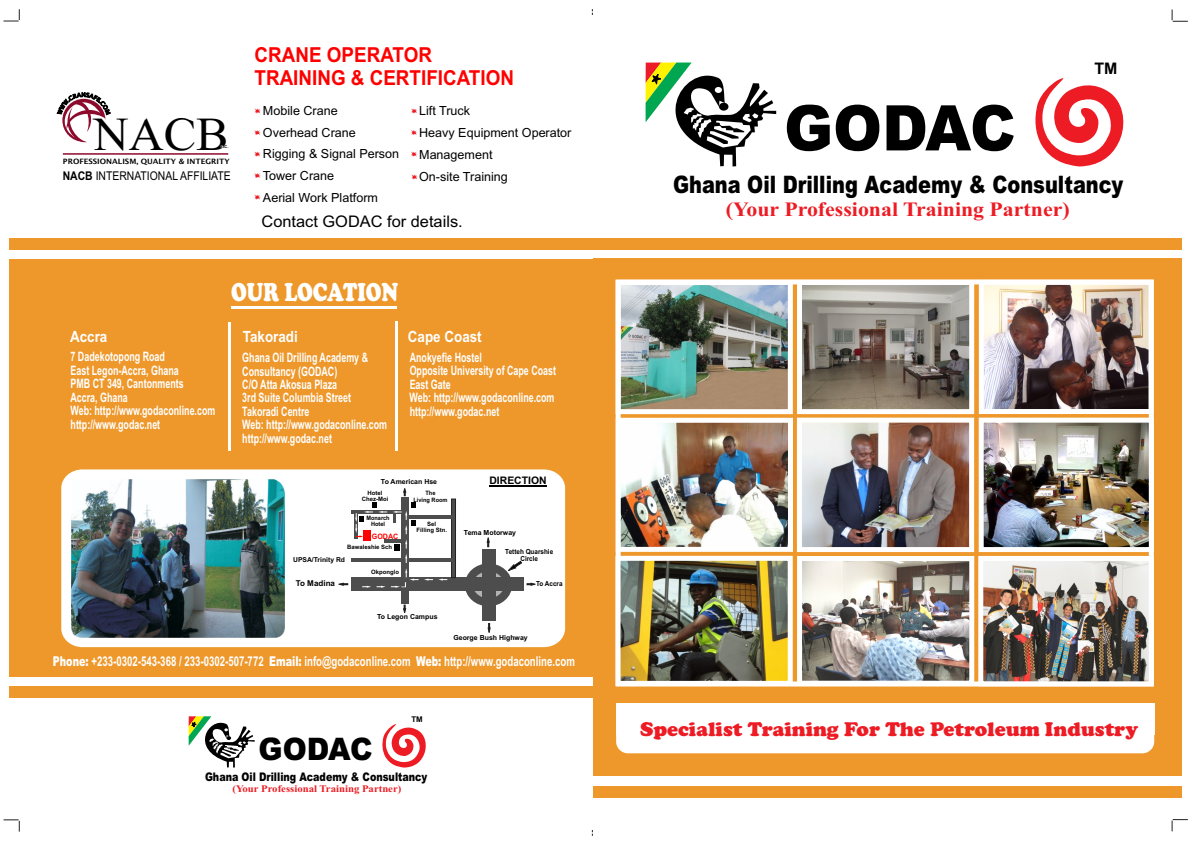
<style>
.page{position:relative;width:1191px;height:842px;background:#fff}
.page>*{position:absolute;margin:0;border:0;box-sizing:border-box;transform-origin:0 0}
.t1{font:900 62.9px "Arial";letter-spacing:-.01em;color:#000;scale:.93 1}
.t2{font:47.4px "Times New Roman";color:#000}
.t3{font:900 31px "Arial";letter-spacing:-.01em;color:#000;scale:.93 1}
.t4{font:900 26.8px "Cooper";color:#fff;scale:.76 1}
.t5{font:900 24.1px "Arial";color:#000;scale:.8 1}
.t6{font:900 20.6px "Cooper";color:#ed1c24}
.t7{font:700 20.6px "Arial";color:#f00;scale:.91 1}
.t8{font:700 20.4px "Times New Roman";color:#ed1c24;scale:1.07 1}
.t9{font:16px "Arial";color:#000}
.t10{font:700 15.9px "Arial";color:#000}
.t11{font:700 15.5px "Arial";color:#fff;scale:.87 1}
.t12{font:700 13.5px "Arial";color:#fff;scale:.71 1}
.t13{font:700 13px/13.4px "Arial";color:#fff;scale:.68 1}
.t14{font:12.6px/21.9px "Arial";color:#000}
.t15{font:12.1px "Arial";color:#000;scale:.86 1}
.t16{font:900 11.9px "Arial";color:#000;scale:.8 1}
.t17{font:700 10.4px "Arial";color:#000}
.t18{font:700 10px "Times New Roman";color:#ed1c24;scale:1.07 1}
.t19{font:700 8.1px "Arial";color:#000}
.t20{font:700 7.9px "Arial";color:#000}
.t21{font:700 7.5px "Arial";color:#f00;scale:.95 1}
.t22{font:600 7.3px "Lucida Sans";color:#000;scale:1.05 1}
.t23{font:700 7px "Arial";color:#000}
.t24{font:700 7px/6.9px "Arial";color:#000;text-align:center;scale:.91 1}
.t25{font:700 6.8px "Arial";color:#000}
.t26{font:700 6px/6px "Arial";color:#000;text-align:center}
.t27{font:700 6px/6.7px "Arial";color:#000;text-align:center;scale:.94 1}
.t28{font:700 6px/5.6px "Arial";color:#000;text-align:center;scale:.93 1}
.t29{font:700 3.9px "Arial";color:#000}
.s1{color:#fff}
.s2{font-weight:700}
.s3{font-weight:900}
</style>
<div class="page">
<div style="left:594px;top:259px;width:588px;height:517px;background:#ee982b"></div>
<svg style="left:1035px;top:78px;width:89px;height:88px"></svg>
<svg style="left:382px;top:724px;width:44px;height:43px"></svg>
<svg style="left:645px;top:63px;width:131px;height:103px"></svg>
<svg style="left:189px;top:716px;width:66px;height:51px"></svg>
<div style="left:9px;top:259px;width:1173px;height:418px;background:#ee982b"></div>
<div style="left:9px;top:238px;width:1173px;height:12px;background:#ee982b"></div>
<div style="left:9px;top:686px;width:585px;height:12px;background:#ee982b"></div>
<div style="left:61px;top:469px;width:504px;height:178px;background:#fff"></div>
<hr style="left:231px;top:306px;width:166px;height:3px;background:#fff">
<hr style="left:229px;top:323px;width:2px;height:128px;background:#fff">
<hr style="left:396px;top:322px;width:2px;height:129px;background:#fff">
<svg style="left:254px;top:108px;width:7px;height:6px"></svg>
<svg style="left:254px;top:130px;width:7px;height:5px"></svg>
<svg style="left:254px;top:151px;width:7px;height:6px"></svg>
<svg style="left:254px;top:173px;width:7px;height:5px"></svg>
<svg style="left:254px;top:194px;width:7px;height:6px"></svg>
<img style="left:72px;top:480px;width:213px;height:158px">
<svg style="left:465px;top:563px;width:47px;height:43px"></svg>
<div style="left:351px;top:577px;width:172px;height:13px;background:#4d4d4d"></div>
<div style="left:482px;top:550px;width:14px;height:71px;background:#4d4d4d"></div>
<div style="left:401px;top:497px;width:8px;height:106px;background:#4d4d4d"></div>
<hr style="left:354px;top:511px;width:4px;height:27px;background:#4d4d4d">
<hr style="left:351px;top:558px;width:101px;height:3px;background:#4d4d4d">
<hr style="left:407px;top:515px;width:46px;height:4px;background:#4d4d4d">
<hr style="left:489px;top:485px;width:57px;height:2px;background:#000">
<hr style="left:351px;top:510px;width:52px;height:4px;background:#4d4d4d">
<svg style="left:527px;top:583px;width:9px;height:2px"></svg>
<svg style="left:507px;top:561px;width:15px;height:10px"></svg>
<svg style="left:338px;top:583px;width:10px;height:2px"></svg>
<svg style="left:487px;top:537px;width:2px;height:10px"></svg>
<svg style="left:403px;top:488px;width:3px;height:8px"></svg>
<svg style="left:488px;top:623px;width:2px;height:10px"></svg>
<svg style="left:403px;top:605px;width:3px;height:9px"></svg>
<svg style="left:424px;top:499px;width:32px;height:82px;background:#cccbcb"></svg>
<svg style="left:355px;top:502px;width:63px;height:86px"></svg>
<svg style="left:56px;top:92px;width:55px;height:51px"></svg>
<hr style="left:63px;top:153px;width:165px;height:2px;background:#8c0a2b">
<svg style="left:411px;top:108px;width:7px;height:6px"></svg>
<svg style="left:411px;top:130px;width:6px;height:5px"></svg>
<svg style="left:411px;top:151px;width:6px;height:6px"></svg>
<svg style="left:411px;top:174px;width:7px;height:6px"></svg>
<svg style="left:4px;top:9px;width:16px;height:13px"></svg>
<svg style="left:1171px;top:10px;width:16px;height:12px"></svg>
<svg style="left:1171px;top:819px;width:16px;height:12px"></svg>
<svg style="left:4px;top:819px;width:16px;height:13px"></svg>
<div style="left:594px;top:786px;width:588px;height:11px;background:#ee982b"></div>
<img style="left:803px;top:286px;width:165px;height:122px">
<img style="left:621px;top:286px;width:166px;height:122px">
<div style="left:616px;top:703px;width:538px;height:50px;background:#fff;border-radius:12px"></div>
<div style="left:616px;top:703px;width:538px;height:32px;background:#fff"></div>
<div style="left:615px;top:280px;width:178px;height:134px;border:5px solid #fff"></div>
<div style="left:797px;top:280px;width:177px;height:134px;border:5px solid #fff"></div>
<img style="left:984px;top:562px;width:163px;height:118px">
<div style="left:978px;top:556px;width:175px;height:130px;border:5px solid #fff"></div>
<img style="left:803px;top:562px;width:165px;height:118px">
<div style="left:797px;top:556px;width:177px;height:130px;border:5px solid #fff"></div>
<img style="left:622px;top:424px;width:165px;height:122px">
<div style="left:616px;top:418px;width:177px;height:134px;border:5px solid #fff"></div>
<img style="left:984px;top:424px;width:163px;height:122px">
<img style="left:621px;top:562px;width:165px;height:118px">
<div style="left:978px;top:418px;width:175px;height:134px;border:5px solid #fff"></div>
<div style="left:615px;top:556px;width:177px;height:130px;border:5px solid #fff"></div>
<img style="left:803px;top:424px;width:165px;height:122px">
<div style="left:797px;top:418px;width:177px;height:134px;border:5px solid #fff"></div>
<img style="left:984px;top:286px;width:163px;height:122px">
<div style="left:978px;top:280px;width:175px;height:134px;border:5px solid #fff"></div>
<h3 class="t7" style="left:255px;top:47px;width:196px">CRANE OPERATOR</h3>
<h2 class="t2" style="left:93px;top:117px;width:137px">NACB</h2>
<p class="t29" style="left:221px;top:146px;width:9px"><span class="s1">I</span>NC.</p>
<p class="t15" style="left:63px;top:171px;width:197px"><span class="s2">NACB</span> INTERNATIONAL AFFILIATE</p>
<p class="t22" style="left:63px;top:159px;width:160px">PROFESSIONALISM, QUALITY &amp; INTEGRITY</p>
<h3 class="t7" style="left:254px;top:70px;width:287px">TRAINING &amp; CERTIFICATION</h3>
<p class="t14" style="left:263px;top:100px;width:138px">Mobile Crane<br>Overhead Crane<br>Rigging &amp; Signal Person<br>Tower Crane<br>Aerial Work Platform</p>
<p class="t14" style="left:419px;top:101px;width:154px">Lift Truck<br>Heavy Equipment Operator<br>Management<br>On-site Training</p>
<p class="t9" style="left:261px;top:216px;width:203px">Contact GODAC for details.</p>
<h3 class="t4" style="left:231px;top:283px;width:222px">OUR LOCATION</h3>
<p class="t11" style="left:70px;top:331px;width:44px">Accra</p>
<p class="t11" style="left:243px;top:331px;width:65px">Takoradi</p>
<p class="t11" style="left:408px;top:331px;width:86px">Cape Coast</p>
<p class="t13" style="left:70px;top:351px;width:215px">7 Dadekotopong Road<br>East Legon-Accra, Ghana<br>PMB CT 349, Cantonments<br>Accra, Ghana<br>Web: http://www.godaconline.com http://www.godac.net</p>
<p class="t13" style="left:409px;top:352px;width:217px">Anokyefie Hostel<br>Opposite University of Cape Coast<br>East Gate<br>Web: http://www.godaconline.com http://www.godac.net</p>
<p class="t13" style="left:242px;top:352px;width:215px">Ghana Oil Drilling Academy &amp;<br>Consultancy (GODAC)<br>C/O Atta Akosua Plaza<br>3rd Suite Columbia Street<br>Takoradi Centre<br>Web: http://www.godaconline.com http://www.godac.net</p>
<p class="t23" style="left:381px;top:479px;width:58px">To American Hse</p>
<p class="t26" style="left:362px;top:490px;width:28px">Hotel<br>Chez-Moi</p>
<p class="t28" style="left:366px;top:516px;width:26px">Monarch<br>Hotel</p>
<p class="t21" style="left:372px;top:533px;width:29px">GODAC</p>
<p class="t26" style="left:347px;top:545px;width:47px">Bawaleshie Sch</p>
<p class="t25" style="left:293px;top:557px;width:53px">UPSA/Trinity Rd</p>
<p class="t19" style="left:296px;top:580px;width:41px">To Madina</p>
<p class="t26" style="left:371px;top:569px;width:29px">Okponglo</p>
<p class="t27" style="left:413px;top:490px;width:38px">The<br>Living Room</p>
<p class="t26" style="left:416px;top:521px;width:32px">Sel<br>Filling Stn.</p>
<p class="t23" style="left:377px;top:614px;width:62px">To Legon Campus</p>
<p class="t17" style="left:489px;top:477px;width:59px">DIRECTION</p>
<p class="t23" style="left:464px;top:530px;width:54px">Tema Motorway</p>
<p class="t24" style="left:505px;top:549px;width:54px">Tetteh Quarshie<br>Circle</p>
<p class="t24" style="left:536px;top:581px;width:31px">To Accra</p>
<p class="t23" style="left:453px;top:634px;width:76px">George Bush Highway</p>
<p class="t12" style="left:53px;top:656px;width:736px"><span class="s3">Phone:</span> +233-0302-543-368 / 233-0302-507-772 <span class="s3">Email:</span> info@godaconline.com <span class="s3">Web:</span> http://www.godaconline.com</p>
<h3 class="t3" style="left:258px;top:737px;width:124px">GODAC</h3>
<p class="t20" style="left:411px;top:716px;width:13px">TM</p>
<p class="t16" style="left:205px;top:772px;width:279px">Ghana Oil Drilling Academy &amp; Consultancy</p>
<p class="t18" style="left:232px;top:785px;width:159px">(Your Professional Training Partner)</p>
<h1 class="t1" style="left:784px;top:105px;width:250px">GODAC</h1>
<p class="t10" style="left:1094px;top:63px;width:25px">TM</p>
<h3 class="t5" style="left:673px;top:175px;width:564px">Ghana Oil Drilling Academy &amp; Consultancy</h3>
<h3 class="t8" style="left:726px;top:202px;width:323px">(Your Professional Training Partner)</h3>
<h3 class="t6" style="left:640px;top:722px;width:500px">Specialist Training For The Petroleum Industry</h3>
</div>
